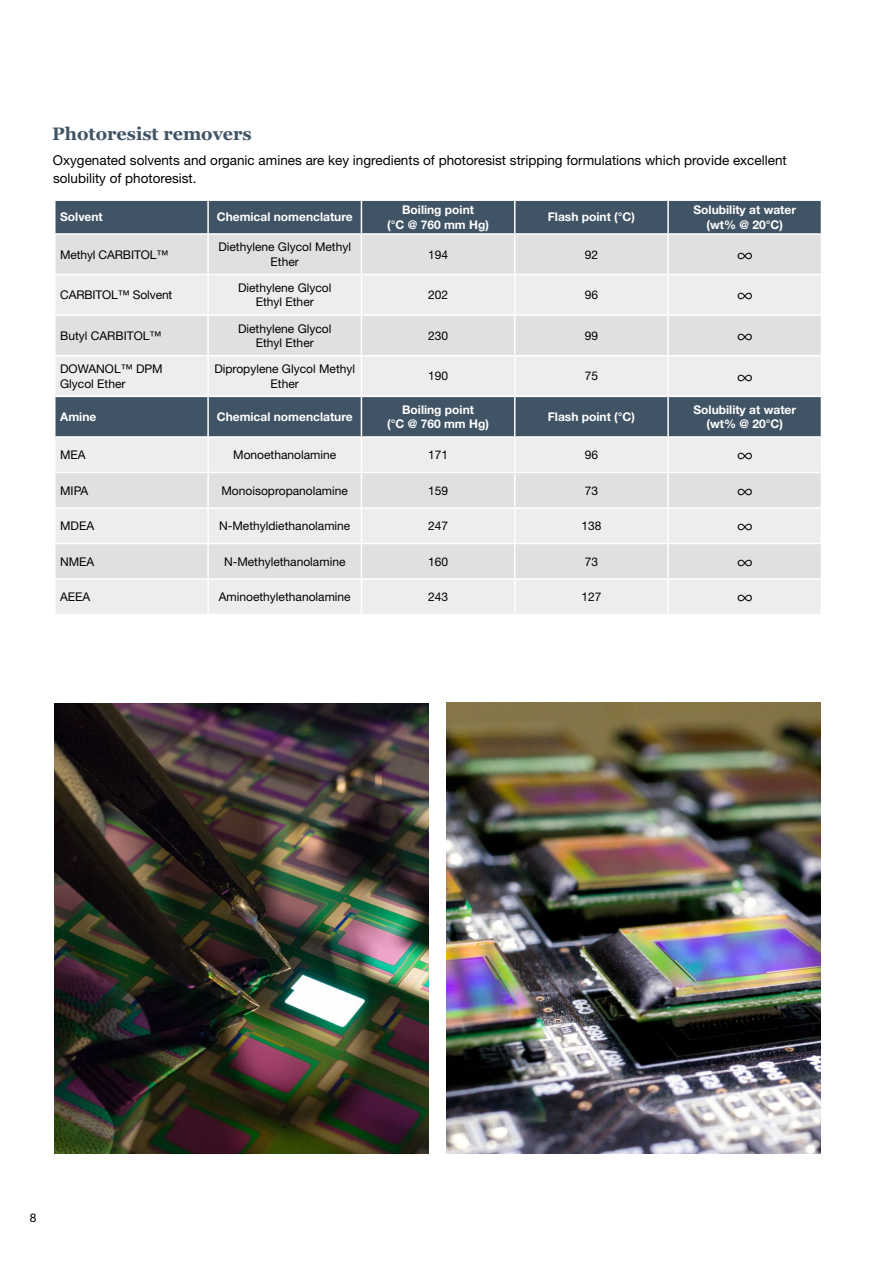
<style>
.page{position:relative;width:893px;height:1263px;background:#fff}
.page>*{position:absolute;margin:0;border:0;box-sizing:border-box;transform-origin:0 0}
.t1{font:21px "Helvetica Neue LT Std";color:#000}
.t2{font:700 18px "Georgia";color:#415465}
.t3{font:13.5px/18px "Helvetica Neue LT Std";color:#000}
.t4{font:12px/14.4px "Helvetica Neue LT Std";color:#000;text-align:center}
.t5{font:700 12px/14.4px "Helvetica Neue LT Std";color:#fff;text-align:center}
</style>
<div class="page">
<div style="left:56px;top:201px;width:765px;height:32px;background:#415465"></div>
<div style="left:56px;top:235px;width:765px;height:39px;background:#e0e0e3"></div>
<svg style="left:56px;top:275px;width:765px;height:339px;fill:#ededee"></svg>
<div style="left:56px;top:397px;width:765px;height:39px;background:#415465"></div>
<hr style="left:207px;top:201px;width:2px;height:32px;background:#fff">
<hr style="left:361px;top:201px;width:1px;height:32px;background:#fff">
<hr style="left:514px;top:201px;width:1px;height:32px;background:#fff">
<hr style="left:667px;top:201px;width:2px;height:32px;background:#fff">
<hr style="left:207px;top:235px;width:2px;height:39px;background:#fff">
<hr style="left:361px;top:235px;width:1px;height:39px;background:#fff">
<hr style="left:514px;top:235px;width:1px;height:39px;background:#fff">
<hr style="left:667px;top:235px;width:2px;height:39px;background:#fff">
<hr style="left:207px;top:275px;width:2px;height:39px;background:#fff">
<hr style="left:361px;top:275px;width:1px;height:39px;background:#fff">
<hr style="left:514px;top:275px;width:1px;height:39px;background:#fff">
<hr style="left:667px;top:275px;width:2px;height:39px;background:#fff">
<hr style="left:54px;top:314px;width:154px;height:2px;background:#fff">
<hr style="left:208px;top:314px;width:153px;height:2px;background:#fff">
<hr style="left:207px;top:316px;width:2px;height:39px;background:#fff">
<hr style="left:361px;top:314px;width:154px;height:2px;background:#fff">
<hr style="left:361px;top:316px;width:1px;height:39px;background:#fff">
<hr style="left:515px;top:314px;width:153px;height:2px;background:#fff">
<hr style="left:514px;top:316px;width:1px;height:39px;background:#fff">
<hr style="left:668px;top:314px;width:154px;height:2px;background:#fff">
<hr style="left:667px;top:316px;width:2px;height:39px;background:#fff">
<hr style="left:54px;top:355px;width:154px;height:1px;background:#fff">
<hr style="left:208px;top:355px;width:153px;height:1px;background:#fff">
<hr style="left:207px;top:356px;width:2px;height:40px;background:#fff">
<hr style="left:207px;top:509px;width:2px;height:34px;background:#fff">
<hr style="left:207px;top:580px;width:2px;height:34px;background:#fff">
<hr style="left:361px;top:355px;width:154px;height:1px;background:#fff">
<hr style="left:361px;top:356px;width:1px;height:40px;background:#fff">
<hr style="left:361px;top:509px;width:1px;height:34px;background:#fff">
<hr style="left:361px;top:580px;width:1px;height:34px;background:#fff">
<hr style="left:515px;top:355px;width:153px;height:1px;background:#fff">
<hr style="left:514px;top:356px;width:1px;height:40px;background:#fff">
<hr style="left:514px;top:509px;width:1px;height:34px;background:#fff">
<hr style="left:514px;top:580px;width:1px;height:34px;background:#fff">
<hr style="left:668px;top:355px;width:154px;height:1px;background:#fff">
<hr style="left:667px;top:356px;width:2px;height:40px;background:#fff">
<hr style="left:667px;top:509px;width:2px;height:34px;background:#fff">
<hr style="left:667px;top:580px;width:2px;height:34px;background:#fff">
<hr style="left:54px;top:396px;width:154px;height:1px;background:#fff">
<hr style="left:208px;top:396px;width:153px;height:1px;background:#fff">
<hr style="left:361px;top:396px;width:154px;height:1px;background:#fff">
<hr style="left:515px;top:396px;width:153px;height:1px;background:#fff">
<hr style="left:668px;top:396px;width:154px;height:1px;background:#fff">
<hr style="left:207px;top:397px;width:2px;height:39px;background:#fff">
<hr style="left:361px;top:397px;width:1px;height:39px;background:#fff">
<hr style="left:514px;top:397px;width:1px;height:39px;background:#fff">
<hr style="left:667px;top:397px;width:2px;height:39px;background:#fff">
<hr style="left:54px;top:436px;width:154px;height:2px;background:#fff">
<hr style="left:208px;top:436px;width:153px;height:2px;background:#fff">
<hr style="left:361px;top:436px;width:154px;height:2px;background:#fff">
<hr style="left:515px;top:436px;width:153px;height:2px;background:#fff">
<hr style="left:668px;top:436px;width:154px;height:2px;background:#fff">
<hr style="left:207px;top:438px;width:2px;height:34px;background:#fff">
<hr style="left:361px;top:438px;width:1px;height:34px;background:#fff">
<hr style="left:514px;top:438px;width:1px;height:34px;background:#fff">
<hr style="left:667px;top:438px;width:2px;height:34px;background:#fff">
<hr style="left:54px;top:472px;width:154px;height:1px;background:#fff">
<hr style="left:208px;top:472px;width:153px;height:1px;background:#fff">
<hr style="left:361px;top:472px;width:154px;height:1px;background:#fff">
<hr style="left:515px;top:472px;width:153px;height:1px;background:#fff">
<hr style="left:668px;top:472px;width:154px;height:1px;background:#fff">
<hr style="left:207px;top:473px;width:2px;height:34px;background:#fff">
<hr style="left:361px;top:473px;width:1px;height:34px;background:#fff">
<hr style="left:514px;top:473px;width:1px;height:34px;background:#fff">
<hr style="left:667px;top:473px;width:2px;height:34px;background:#fff">
<hr style="left:54px;top:507px;width:154px;height:2px;background:#fff">
<hr style="left:208px;top:507px;width:153px;height:2px;background:#fff">
<hr style="left:361px;top:507px;width:154px;height:2px;background:#fff">
<hr style="left:515px;top:507px;width:153px;height:2px;background:#fff">
<hr style="left:668px;top:507px;width:154px;height:2px;background:#fff">
<hr style="left:54px;top:543px;width:154px;height:1px;background:#fff">
<hr style="left:208px;top:543px;width:153px;height:1px;background:#fff">
<hr style="left:361px;top:543px;width:154px;height:1px;background:#fff">
<hr style="left:515px;top:543px;width:153px;height:1px;background:#fff">
<hr style="left:668px;top:543px;width:154px;height:1px;background:#fff">
<hr style="left:207px;top:544px;width:2px;height:34px;background:#fff">
<hr style="left:361px;top:544px;width:1px;height:34px;background:#fff">
<hr style="left:514px;top:544px;width:1px;height:34px;background:#fff">
<hr style="left:667px;top:544px;width:2px;height:34px;background:#fff">
<hr style="left:54px;top:578px;width:154px;height:2px;background:#fff">
<hr style="left:208px;top:578px;width:153px;height:2px;background:#fff">
<hr style="left:361px;top:578px;width:154px;height:2px;background:#fff">
<hr style="left:515px;top:578px;width:153px;height:2px;background:#fff">
<hr style="left:668px;top:578px;width:154px;height:2px;background:#fff">
<img style="left:446px;top:702px;width:375px;height:451px">
<img style="left:54px;top:703px;width:374px;height:450px">
<h2 class="t2" style="left:52px;top:122px;width:201px">Photoresist removers</h2>
<p class="t3" style="left:53px;top:151px;width:735px">Oxygenated solvents and organic amines are key ingredients of photoresist stripping formulations which provide excellent solubility of photoresist.</p>
<p class="t5" style="left:60px;top:210px;width:44px">Solvent</p>
<p class="t5" style="left:217px;top:210px;width:137px">Chemical nomenclature</p>
<p class="t5" style="left:387px;top:202px;width:103px">Boiling point<br>(°C @ 760 mm Hg)</p>
<p class="t5" style="left:548px;top:210px;width:89px">Flash point (°C)</p>
<p class="t5" style="left:693px;top:202px;width:104px">Solubility at water (wt% @ 20°C)</p>
<p class="t4" style="left:60px;top:247px;width:110px">Methyl CARBITOL™</p>
<p class="t4" style="left:218px;top:240px;width:134px">Diethylene Glycol Methyl<br>Ether</p>
<p class="t4" style="left:428px;top:247px;width:22px">194</p>
<p class="t4" style="left:585px;top:247px;width:15px">92</p>
<h1 class="t1" style="left:737px;top:242px;width:18px">∞</h1>
<p class="t4" style="left:60px;top:287px;width:114px">CARBITOL™ Solvent</p>
<p class="t4" style="left:238px;top:280px;width:95px">Diethylene Glycol<br>Ethyl Ether</p>
<p class="t4" style="left:428px;top:287px;width:22px">202</p>
<p class="t4" style="left:585px;top:287px;width:15px">96</p>
<h1 class="t1" style="left:737px;top:282px;width:18px">∞</h1>
<p class="t4" style="left:60px;top:328px;width:103px">Butyl CARBITOL™</p>
<p class="t4" style="left:238px;top:321px;width:95px">Diethylene Glycol<br>Ethyl Ether</p>
<p class="t4" style="left:428px;top:328px;width:22px">230</p>
<p class="t4" style="left:585px;top:328px;width:15px">99</p>
<h1 class="t1" style="left:737px;top:323px;width:18px">∞</h1>
<p class="t4" style="left:60px;top:361px;width:104px;text-align:left">DOWANOL™ DPM<br>Glycol Ether</p>
<p class="t4" style="left:214px;top:361px;width:142px">Dipropylene Glycol Methyl<br>Ether</p>
<p class="t4" style="left:428px;top:369px;width:22px">190</p>
<p class="t4" style="left:585px;top:369px;width:15px">75</p>
<h1 class="t1" style="left:737px;top:364px;width:18px">∞</h1>
<p class="t5" style="left:60px;top:409px;width:38px">Amine</p>
<p class="t5" style="left:217px;top:409px;width:137px">Chemical nomenclature</p>
<p class="t5" style="left:387px;top:402px;width:103px">Boiling point<br>(°C @ 760 mm Hg)</p>
<p class="t5" style="left:548px;top:409px;width:89px">Flash point (°C)</p>
<p class="t5" style="left:693px;top:402px;width:104px">Solubility at water (wt% @ 20°C)</p>
<p class="t4" style="left:60px;top:447px;width:27px">MEA</p>
<p class="t4" style="left:233px;top:447px;width:104px">Monoethanolamine</p>
<p class="t4" style="left:428px;top:447px;width:22px">171</p>
<p class="t4" style="left:585px;top:447px;width:15px">96</p>
<h1 class="t1" style="left:737px;top:442px;width:18px">∞</h1>
<p class="t4" style="left:60px;top:483px;width:30px">MIPA</p>
<p class="t4" style="left:222px;top:483px;width:128px">Monoisopropanolamine</p>
<p class="t4" style="left:428px;top:483px;width:22px">159</p>
<p class="t4" style="left:585px;top:483px;width:15px">73</p>
<h1 class="t1" style="left:737px;top:478px;width:18px">∞</h1>
<p class="t4" style="left:60px;top:518px;width:36px">MDEA</p>
<p class="t4" style="left:219px;top:518px;width:133px">N-Methyldiethanolamine</p>
<p class="t4" style="left:428px;top:518px;width:22px">247</p>
<p class="t4" style="left:581px;top:518px;width:22px">138</p>
<h1 class="t1" style="left:737px;top:513px;width:18px">∞</h1>
<p class="t4" style="left:60px;top:554px;width:36px">NMEA</p>
<p class="t4" style="left:224px;top:554px;width:123px">N-Methylethanolamine</p>
<p class="t4" style="left:428px;top:554px;width:22px">160</p>
<p class="t4" style="left:585px;top:554px;width:15px">73</p>
<h1 class="t1" style="left:737px;top:549px;width:18px">∞</h1>
<p class="t4" style="left:60px;top:589px;width:32px">AEEA</p>
<p class="t4" style="left:219px;top:589px;width:133px">Aminoethylethanolamine</p>
<p class="t4" style="left:428px;top:589px;width:22px">243</p>
<p class="t4" style="left:581px;top:589px;width:22px">127</p>
<h1 class="t1" style="left:737px;top:584px;width:18px">∞</h1>
<p class="t4" style="left:30px;top:1210px;width:8px">8</p>
</div>
